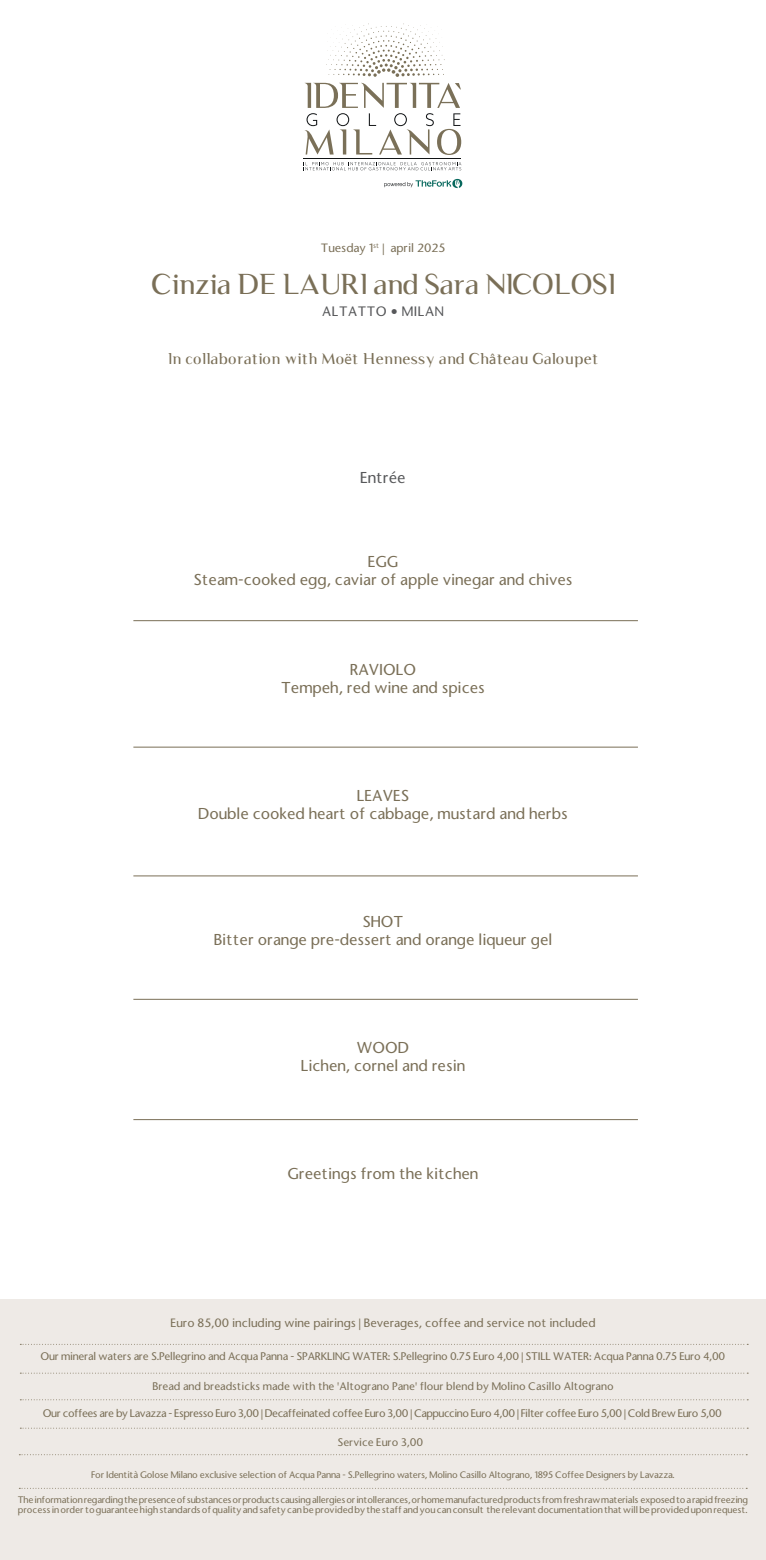
<style>
.page{position:relative;width:766px;height:1560px;background:#fff}
.page>*{position:absolute;margin:0;border:0;box-sizing:border-box;transform-origin:0 0}
.t1{font:27.5px "Luxia Display";letter-spacing:-.01em;color:#7a6f57}
.t2{font:500 15px/18px "Stone Sans";color:#7a6f57;text-align:center}
.t3{font:15px "Luxia Display";letter-spacing:.02em;color:#7a6f57}
.t4{font:500 15px "Stone Sans";color:#57585a}
.t5{font:500 13px "Stone Sans";letter-spacing:.04em;color:#57585a}
.t6{font:500 11.5px "Stone Sans";color:#7a6f57}
.t7{font:500 10.5px "Stone Sans";letter-spacing:-.04em;color:#7a6f57}
.t8{font:500 10.5px "Stone Sans";letter-spacing:-.02em;color:#7a6f57}
.t9{font:500 10.5px "Stone Sans";color:#7a6f57}
.t10{font:500 9px/10.8px "Stone Sans";color:#7a6f57}
.t11{font:500 9px "Stone Sans";letter-spacing:-.02em;color:#7a6f57}
.s1{font-family:"Myriad Pro"}
</style>
<div class="page">
<svg style="left:326px;top:24px;width:119px;height:53px"></svg>
<hr style="left:303px;top:158px;width:158px;height:1px;background:#111416">
<svg style="left:303px;top:162px;width:158px;height:8px"></svg>
<svg style="left:304px;top:83px;width:157px;height:72px"></svg>
<svg style="left:384px;top:179px;width:78px;height:9px"></svg>
<div style="left:0;top:1298px;width:765px;height:261px;background:#eeeae6"></div>
<svg style="left:20px;top:1427px;width:728px;height:1px"></svg>
<svg style="left:20px;top:1399px;width:728px;height:1px"></svg>
<svg style="left:20px;top:1372px;width:728px;height:1px"></svg>
<hr style="left:133px;top:620px;width:504px;height:1px;background:#7a6f57">
<hr style="left:133px;top:746px;width:504px;height:1px;background:#7a6f57">
<hr style="left:133px;top:875px;width:504px;height:1px;background:#7a6f57">
<hr style="left:133px;top:998px;width:504px;height:1px;background:#7a6f57">
<hr style="left:133px;top:1119px;width:504px;height:1px;background:#7a6f57">
<p class="t6" style="left:321px;top:240px;width:126px">Tuesday 1<sup>st</sup> | april 2025</p>
<h1 class="t1" style="left:151px;top:267px;width:465px">Cinzia DE LAURI and Sara NICOLOSI</h1>
<h3 class="t5" style="left:322px;top:303px;width:123px">ALTATTO • MILAN</h3>
<h2 class="t3" style="left:168px;top:350px;width:432px">In collaboration with Mo<span class="s1">ë</span>t Hennessy and Ch<span class="s1">â</span>teau Galoupet</h2>
<h2 class="t4" style="left:360px;top:468px;width:47px">Entrée</h2>
<h2 class="t2" style="left:193px;top:552px;width:380px">EGG<br>Steam-cooked egg, caviar of apple vinegar and chives</h2>
<h2 class="t2" style="left:281px;top:660px;width:205px">RAVIOLO<br>Tempeh, red wine and spices</h2>
<h2 class="t2" style="left:198px;top:786px;width:371px">LEAVES<br>Double cooked heart of cabbage, mustard and herbs</h2>
<h2 class="t2" style="left:214px;top:912px;width:340px">SHOT<br>Bitter orange pre-dessert and orange liqueur gel</h2>
<h2 class="t2" style="left:301px;top:1038px;width:166px">WOOD<br>Lichen, cornel and resin</h2>
<h2 class="t2" style="left:287px;top:1164px;width:192px">Greetings from the kitchen</h2>
<p class="t6" style="left:170px;top:1314px;width:426px">Euro 85,00 including wine pairings | Beverages, coffee and service not included</p>
<p class="t8" style="left:40px;top:1349px;width:686px">Our mineral waters are S.Pellegrino and Acqua Panna - SPARKLING WATER: S.Pellegrino 0.75 Euro 4,00 | STILL WATER: Acqua Panna 0.75 Euro 4,00</p>
<p class="t9" style="left:152px;top:1379px;width:462px">Bread and breadsticks made with the 'Altograno Pane' flour blend by Molino Casillo Altograno</p>
<p class="t7" style="left:43px;top:1406px;width:680px">Our coffees are by Lavazza - Espresso Euro 3,00 | Decaffeinated coffee Euro 3,00 | Cappuccino Euro 4,00 | Filter coffee Euro 5,00 | Cold Brew Euro 5,00</p>
<p class="t9" style="left:337px;top:1434px;width:87px">Service Euro 3,00</p>
<p class="t11" style="left:91px;top:1468px;width:585px">For Identità Golose Milano exclusive selection of Acqua Panna - S.Pellegrino waters, Molino Casillo Altograno, 1895 Coffee Designers by Lavazza.</p>
<p class="t10" style="left:18px;top:1493px;width:731px">Theinformationregardingthepresenceofsubstancesorproductscausingallergiesorintollerances,orhomemanufacturedproductsfromfreshrawmaterials exposedtoarapidfreezing process inorder toguarantee high standardsofquality andsafety canbeprovidedby the staff andyou can consult the relevantdocumentation thatwillbeprovidedupon request.</p>
</div>
